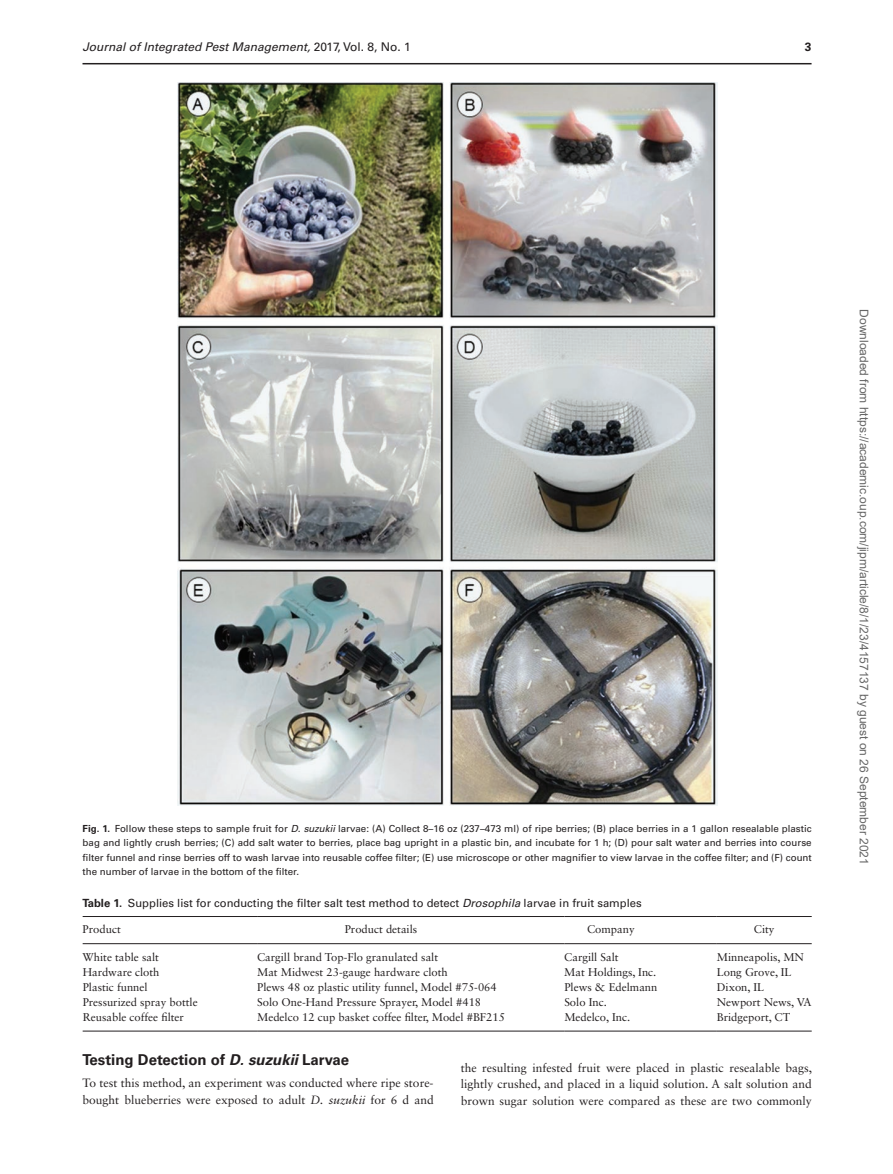
<style>
.page{position:relative;width:893px;height:1174px;background:#fff}
.page>*{position:absolute;margin:0;border:0;box-sizing:border-box;transform-origin:0 0}
.t1{font:700 15px "Univers LT Std";color:#231f20}
.t2{font:12px/16.5px "Sabon LT Std";color:#231f20}
.t3{font:12px "Arial";color:#666}
.t4{font:italic 12px "Univers LT Std";color:#231f20}
.t5{font:700 12px "Univers LT Std";color:#231f20}
.t6{font:11.25px "Sabon LT Std";color:#231f20}
.t7{font:11.25px "Univers LT Std";color:#231f20}
.t8{font:9.75px/14.2px "Univers LT Std";color:#231f20;text-align:justify}
.s1{font-style:normal}
.s2{font-weight:700}
.s3{font-style:italic}
</style>
<div class="page">
<img style="left:177px;top:82px;width:540px;height:723px">
<hr style="left:83px;top:916px;width:174px;height:1px;background:#231f20">
<hr style="left:83px;top:943px;width:174px;height:1px;background:#231f20">
<hr style="left:257px;top:916px;width:307px;height:1px;background:#231f20">
<hr style="left:257px;top:943px;width:307px;height:1px;background:#231f20">
<hr style="left:564px;top:916px;width:153px;height:1px;background:#231f20">
<hr style="left:564px;top:943px;width:153px;height:1px;background:#231f20">
<hr style="left:717px;top:916px;width:95px;height:1px;background:#231f20">
<hr style="left:717px;top:943px;width:95px;height:1px;background:#231f20">
<hr style="left:83px;top:1030px;width:174px;height:1px;background:#231f20">
<hr style="left:257px;top:1030px;width:307px;height:1px;background:#231f20">
<hr style="left:564px;top:1030px;width:153px;height:1px;background:#231f20">
<hr style="left:717px;top:1030px;width:95px;height:1px;background:#231f20">
<hr style="left:82px;top:63px;width:729px;height:1px;background:#231f20">
<p class="t4" style="left:82px;top:40px;width:330px">Journal of Integrated Pest Management, <span class="s1">2017, Vol. 8, No. 1</span></p>
<p class="t5" style="left:805px;top:40px;width:8px">3</p>
<p class="t8" style="left:83px;top:821px;width:731px"><span class="s2">Fig. 1.</span> Follow these steps to sample fruit for <span class="s3">D. suzukii</span> larvae: (A) Collect 8–16 oz (237–473 ml) of ripe berries; (B) place berries in a 1 gallon resealable plastic bag and lightly crush berries; (C) add salt water to berries, place bag upright in a plastic bin, and incubate for 1 h; (D) pour salt water and berries into course filter funnel and rinse berries off to wash larvae into reusable coffee filter; (E) use microscope or other magnifier to view larvae in the coffee filter; and (F) count the number of larvae in the bottom of the filter.</p>
<p class="t7" style="left:83px;top:896px;width:561px"><span class="s2">Table 1.</span> Supplies list for conducting the filter salt test method to detect <span class="s3">Drosophila</span> larvae in fruit samples</p>
<p class="t6" style="left:83px;top:922px;width:40px">Product</p>
<p class="t6" style="left:345px;top:922px;width:74px">Product details</p>
<p class="t6" style="left:587px;top:922px;width:49px">Company</p>
<p class="t6" style="left:754px;top:922px;width:22px">City</p>
<p class="t6" style="left:83px;top:950px;width:78px">White table salt</p>
<p class="t6" style="left:257px;top:950px;width:183px">Cargill brand Top-Flo granulated salt</p>
<p class="t6" style="left:564px;top:950px;width:56px">Cargill Salt</p>
<p class="t6" style="left:717px;top:950px;width:89px">Minneapolis, MN</p>
<p class="t6" style="left:83px;top:965px;width:78px">Hardware cloth</p>
<p class="t6" style="left:257px;top:965px;width:192px">Mat Midwest 23-gauge hardware cloth</p>
<p class="t6" style="left:564px;top:965px;width:94px">Mat Holdings, Inc.</p>
<p class="t6" style="left:717px;top:965px;width:76px">Long Grove, IL</p>
<p class="t6" style="left:83px;top:980px;width:67px">Plastic funnel</p>
<p class="t6" style="left:257px;top:980px;width:241px">Plews 48 oz plastic utility funnel, Model #75-064</p>
<p class="t6" style="left:564px;top:980px;width:95px">Plews &amp; Edelmann</p>
<p class="t6" style="left:717px;top:980px;width:49px">Dixon, IL</p>
<p class="t6" style="left:83px;top:995px;width:117px">Pressurized spray bottle</p>
<p class="t6" style="left:257px;top:995px;width:226px">Solo One-Hand Pressure Sprayer, Model #418</p>
<p class="t6" style="left:564px;top:995px;width:44px">Solo Inc.</p>
<p class="t6" style="left:717px;top:995px;width:96px">Newport News, VA</p>
<p class="t6" style="left:83px;top:1010px;width:103px">Reusable coffee filter</p>
<p class="t6" style="left:257px;top:1010px;width:249px">Medelco 12 cup basket coffee filter, Model #BF215</p>
<p class="t6" style="left:564px;top:1010px;width:67px">Medelco, Inc.</p>
<p class="t6" style="left:717px;top:1010px;width:75px">Bridgeport, CT</p>
<h1 class="t1" style="left:83px;top:1050px;width:268px">Testing Detection of <span class="s3">D. suzukii</span> Larvae</h1>
<p class="t2" style="left:83px;top:1074px;width:353px">To test this method, an experiment was conducted where ripe store&shy;bought blueberries were exposed to adult <span class="s3">D. suzukii</span> for 6 d and</p>
<p class="t2" style="left:461px;top:1059px;width:353px;text-align:justify">the resulting infested fruit were placed in plastic resealable bags, lightly crushed, and placed in a liquid solution. A salt solution and brown sugar solution were compared as these are two commonly</p>
<p class="t3" style="left:868px;top:309px;width:557px;rotate:90deg">Downloaded from https://academic.oup.com/jipm/article/8/1/23/4157137 by guest on 26 September 2021</p>
</div>
